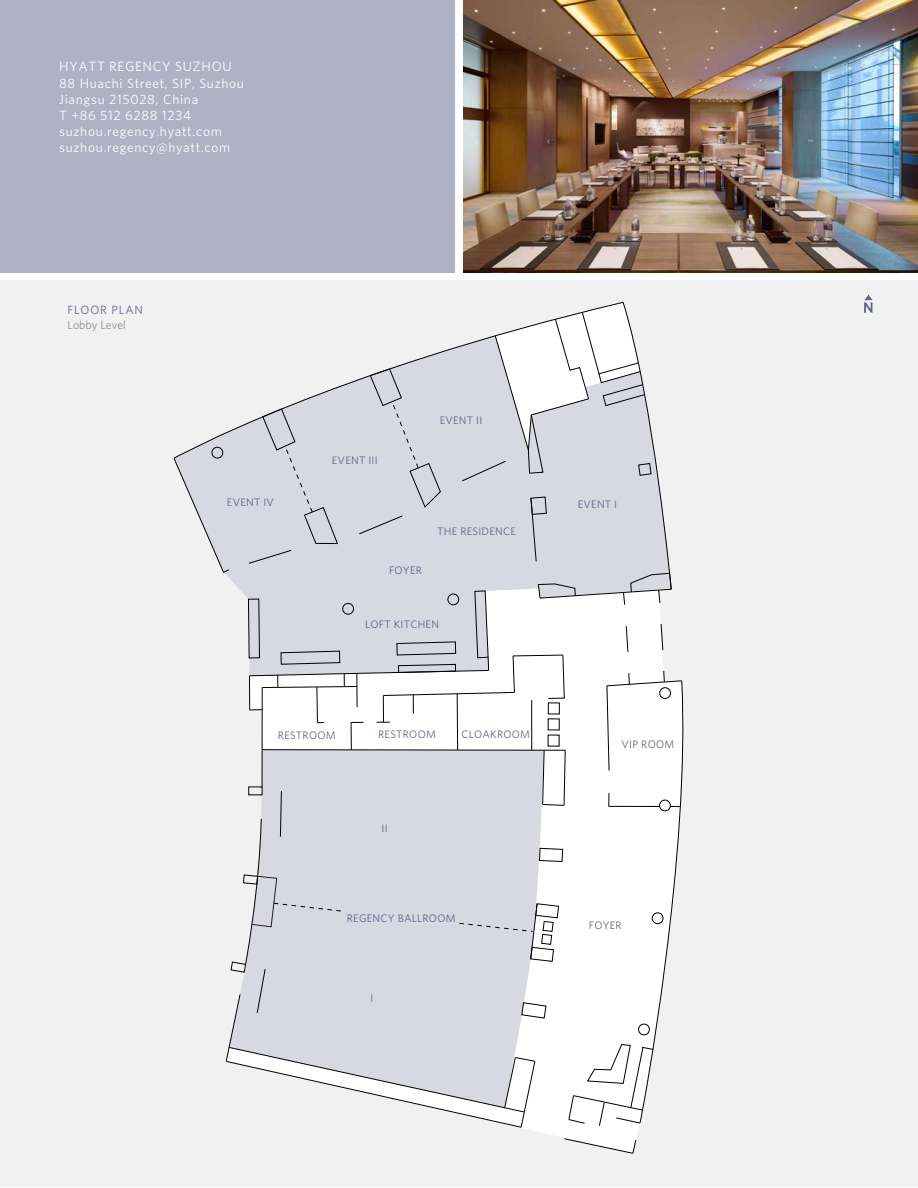
<style>
.page{position:relative;width:918px;height:1188px;background:#fff}
.page>*{position:absolute;margin:0;border:0;box-sizing:border-box;transform-origin:0 0}
.t1{font:13.5px/16.2px "Whitney";letter-spacing:.05em;color:#fff}
.t2{font:300 12px "Whitney";color:#6f7173}
.t3{font:12px "Whitney";letter-spacing:.075em;color:#636497}
.t4{font:10.95px "Whitney";letter-spacing:.025em;color:#606488}
</style>
<div class="page">
<div style="left:0;top:280px;width:918px;height:906px;background:#f1f1f1"></div>
<div style="left:0;top:0;width:455px;height:272px;background:#afb1c4"></div>
<svg style="left:864px;top:294px;width:9px;height:19px"></svg>
<img style="left:463px;top:0;width:455px;height:272px">
<svg style="left:564px;top:1138px;width:72px;height:16px"></svg>
<svg style="left:173px;top:302px;width:511px;height:826px"></svg>
<p class="t1" style="left:59px;top:58px;width:186px">HYATT REGENCY SUZHOU<br>88 Huachi Street, SIP, Suzhou<br>Jiangsu 215028, China<br>T +86 512 6288 1234 suzhou.regency.hyatt.com suzhou.regency@hyatt.com</p>
<p class="t3" style="left:68px;top:303px;width:77px">FLOOR PLAN</p>
<p class="t2" style="left:68px;top:318px;width:60px">Lobby Level</p>
<p class="t4" style="left:227px;top:496px;width:49px">EVENT IV</p>
<p class="t4" style="left:332px;top:453px;width:47px">EVENT III</p>
<p class="t4" style="left:440px;top:413px;width:44px">EVENT II</p>
<p class="t4" style="left:389px;top:564px;width:34px">FOYER</p>
<p class="t4" style="left:437px;top:525px;width:80px">THE RESIDENCE</p>
<p class="t4" style="left:365px;top:618px;width:75px">LOFT KITCHEN</p>
<p class="t4" style="left:278px;top:729px;width:59px">RESTROOM</p>
<p class="t4" style="left:378px;top:728px;width:59px">RESTROOM</p>
<p class="t4" style="left:461px;top:728px;width:70px">CLOAKROOM</p>
<p class="t4" style="left:382px;top:822px;width:8px">II</p>
<p class="t4" style="left:347px;top:911px;width:110px">REGENCY BALLROOM</p>
<p class="t4" style="left:371px;top:992px;width:4px">I</p>
<p class="t4" style="left:578px;top:498px;width:41px">EVENT I</p>
<p class="t4" style="left:622px;top:738px;width:54px">VIP ROOM</p>
<p class="t4" style="left:589px;top:918px;width:34px">FOYER</p>
</div>
